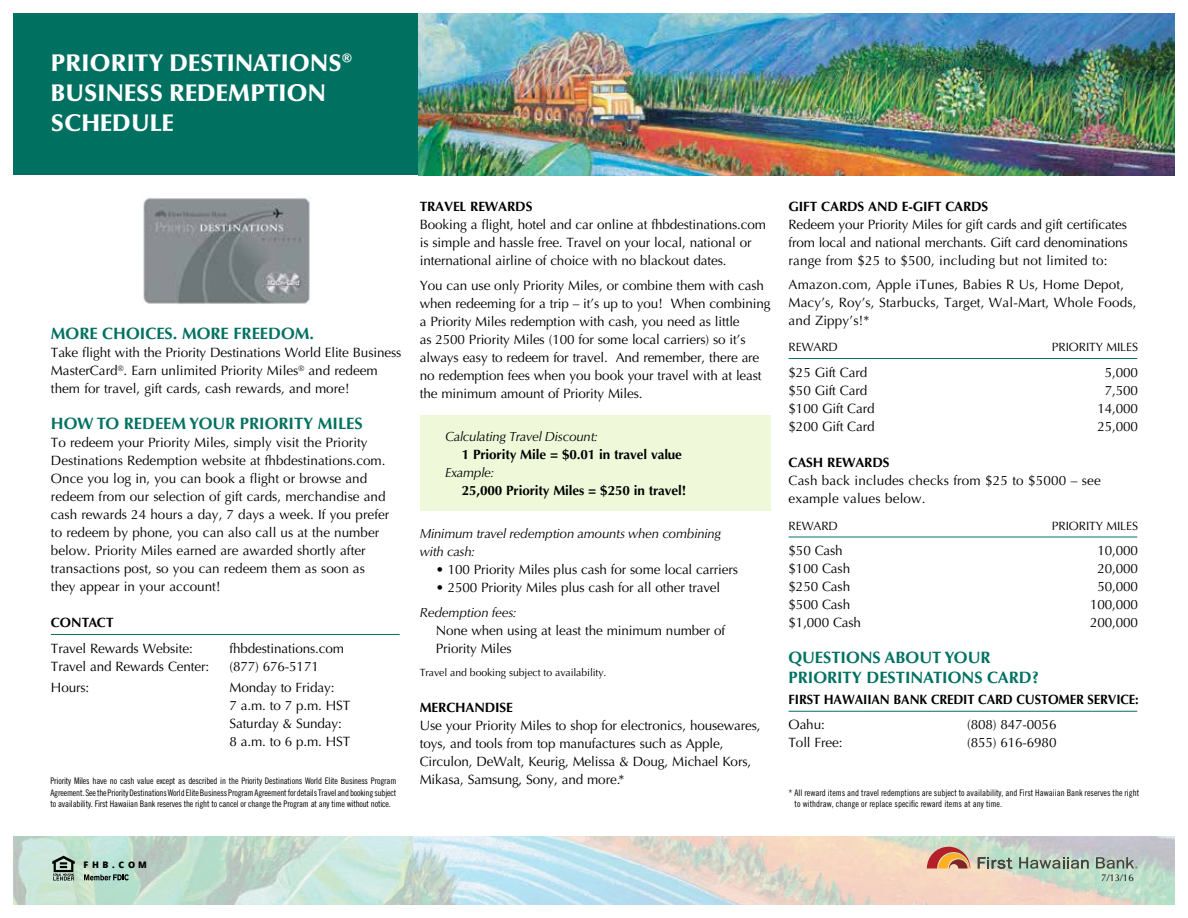
<style>
.page{position:relative;width:1188px;height:918px;background:#fff}
.page>*{position:absolute;margin:0;border:0;box-sizing:border-box;transform-origin:0 0}
.t1{font:900 24px/30px "Optima LT Std";color:#fff}
.t2{font:700 16.5px/19.5px "Optima LT Std";color:#007161}
.t3{font:13.5px/18px "Optima LT Std";letter-spacing:-.01em;color:#000}
.t4{font:13.5px/18px "Optima LT Std";letter-spacing:.01em;color:#000}
.t5{font:700 13.5px/18px "Optima LT Std";letter-spacing:-.01em;color:#000}
.t6{font:13.5px/18px "Optima Itlic";letter-spacing:-.01em;color:#000}
.t7{font:700 13.5px "Optima LT Std";letter-spacing:-.01em;color:#000;scale:.95 1}
.t8{font:12px "Optima LT Std";letter-spacing:-.01em;color:#000}
.t9{font:10.5px "Optima LT Std";letter-spacing:-.01em;color:#000}
.t10{font:9.75px "Optima LT Std";color:#000}
.t11{font:9px/11.2px "Trade Gothic Cond Eighteen";color:#000;text-align:justify}
.t12{font:800 9px "Open Sans";letter-spacing:.405em;color:#000}
.s1{font-size:21px}
.s2{font-family:"Optima Itlic";font-weight:400}
</style>
<div class="page">
<hr style="left:789px;top:711px;width:348px;height:1px;background:#007161">
<hr style="left:789px;top:537px;width:348px;height:1px;background:#007161">
<hr style="left:789px;top:358px;width:348px;height:1px;background:#007161">
<div style="left:420px;top:415px;width:351px;height:96px;background:#eff9d9"></div>
<hr style="left:51px;top:634px;width:349px;height:1px;background:#007161">
<div style="left:14px;top:14px;width:410px;height:162px;background:#007161"></div>
<img style="left:418px;top:13px;width:756px;height:162px">
<img style="left:143px;top:198px;width:168px;height:106px">
<img style="left:14px;top:837px;width:1160px;height:67px">
<svg style="left:84px;top:874px;width:45px;height:6px"></svg>
<img style="left:51px;top:855px;width:25px;height:25px">
<svg style="left:927px;top:847px;width:43px;height:22px"></svg>
<svg style="left:978px;top:857px;width:34px;height:12px"></svg>
<svg style="left:1019px;top:857px;width:70px;height:12px"></svg>
<svg style="left:1096px;top:857px;width:41px;height:12px"></svg>
<h1 class="t1" style="left:51px;top:48px;width:303px">PRIORITY DESTINATIONS<span class="s1">®<br></span>BUSINESS REDEMPTION<br>SCHEDULE</h1>
<h2 class="t2" style="left:51px;top:324px;width:265px">MORE CHOICES. MORE FREEDOM.</h2>
<p class="t3" style="left:51px;top:344px;width:352px">Take fight with the Priority Destinations World Elite Business<br>MasterCard<sup>®</sup>. Earn unlimited Priority Miles<sup>®</sup> and redeem them for travel, gift cards, cash rewards, and more!</p>
<h2 class="t2" style="left:51px;top:414px;width:313px">HOW TO REDEEM YOUR PRIORITY MILES</h2>
<p class="t3" style="left:51px;top:434px;width:340px">To redeem your Priority Miles, simply visit the Priority Destinations Redemption website at fhbdestinations.com.<br>Once you log in, you can book a fight or browse and redeem from our selection of gift cards, merchandise and cash rewards 24 hours a day, 7 days a week. If you prefer to redeem by phone, you can also call us at the number below. Priority Miles earned are awarded shortly after transactions post, so you can redeem them as soon as they appear in your account!</p>
<h3 class="t5" style="left:51px;top:614px;width:64px">CONTACT</h3>
<p class="t3" style="left:51px;top:639px;width:143px">Travel Rewards Website:</p>
<p class="t3" style="left:229px;top:639px;width:116px">fhbdestinations.com</p>
<p class="t3" style="left:51px;top:657px;width:160px">Travel and Rewards Center:</p>
<p class="t3" style="left:229px;top:657px;width:91px">(877) 676-5171</p>
<p class="t3" style="left:51px;top:679px;width:40px">Hours:</p>
<p class="t3" style="left:229px;top:679px;width:107px">Monday to Friday:</p>
<p class="t3" style="left:229px;top:697px;width:122px">7 a.m. to 7 p.m. HST</p>
<p class="t3" style="left:229px;top:714px;width:114px">Saturday &amp; Sunday:</p>
<p class="t3" style="left:229px;top:732px;width:122px">8 a.m. to 6 p.m. HST</p>
<p class="t11" style="left:50px;top:775px;width:347px">Priority Miles have no cash value except as described in the Priority Destinations World Elite Business Program Agreement. See the Priority Destinations World Elite Business Program Agreement for details Travel and booking subject to availability. First Hawaiian Bank reserves the right to cancel or change the Program at any time without notice.</p>
<h3 class="t5" style="left:420px;top:198px;width:114px">TRAVEL REWARDS</h3>
<p class="t3" style="left:420px;top:216px;width:348px">Booking a fight, hotel and car online at fhbdestinations.com is simple and hassle free. Travel on your local, national or international airline of choice with no blackout dates.</p>
<p class="t3" style="left:420px;top:277px;width:352px">You can use only Priority Miles, or combine them with cash when redeeming for a trip – it’s up to you! When combining a Priority Miles redemption with cash, you need as little<br>as 2500 Priority Miles (100 for some local carriers) so it’s always easy to redeem for travel. And remember, there are no redemption fees when you book your travel with at least the minimum amount of Priority Miles.</p>
<p class="t6" style="left:445px;top:428px;width:154px">Calculating Travel Discount:</p>
<p class="t5" style="left:462px;top:445px;width:222px">1 Priority Mile = $0.01 in travel value</p>
<p class="t5" style="left:462px;top:463px;width:226px;text-indent:-16px"><span class="s2">Example:<br></span>25,000 Priority Miles = $250 in travel!</p>
<p class="t6" style="left:430px;top:526px;width:293px;text-indent:-10px">Minimum travel redemption amounts hen combining ith cash:</p>
<p class="t3" style="left:436px;top:561px;width:304px">• 100 Priority Miles plus cash for some local carriers</p>
<p class="t3" style="left:436px;top:579px;width:286px">• 2500 Priority Miles plus cash for all other travel</p>
<p class="t6" style="left:420px;top:605px;width:98px">Redemption fees:</p>
<p class="t3" style="left:436px;top:622px;width:291px">None when using at least the minimum number of<br>Priority Miles</p>
<p class="t9" style="left:420px;top:666px;width:188px">Travel and booking subject to availability.</p>
<h3 class="t5" style="left:420px;top:699px;width:95px">MERCHANDISE</h3>
<p class="t3" style="left:420px;top:717px;width:342px">Use your Priority Miles to shop for electronics, housewares, toys, and tools from top manufactures such as Apple, Circulon, DeWalt, Keurig, Melissa &amp; Doug, Michael Kors, Mikasa, Samsung, Sony, and more.*</p>
<h3 class="t5" style="left:789px;top:198px;width:201px">GIFT CARDS AND E-GIFT CARDS</h3>
<p class="t3" style="left:789px;top:216px;width:341px;text-align:justify">Redeem your Priority Miles for gift cards and gift certifcates from local and national merchants. Gift card denominations range from $25 to $500, including but not limited to:</p>
<p class="t4" style="left:789px;top:276px;width:350px">Amazon.com, Apple iTunes, Babies R Us, Home Depot,<br>Macy’s, Roy’s, Starbucks, Target, Wal-Mart, Whole Foods, and Zippy’s!*</p>
<p class="t8" style="left:789px;top:340px;width:51px">REWARD</p>
<p class="t8" style="left:1052px;top:340px;width:88px">PRIORITY MILES</p>
<p class="t3" style="left:789px;top:363px;width:80px">$25 Gift Card</p>
<p class="t3" style="left:1105px;top:363px;width:35px">5,000</p>
<p class="t3" style="left:789px;top:381px;width:80px">$50 Gift Card</p>
<p class="t3" style="left:1105px;top:381px;width:35px">7,500</p>
<p class="t3" style="left:789px;top:399px;width:88px">$100 Gift Card</p>
<p class="t3" style="left:1097px;top:399px;width:42px">14,000</p>
<p class="t3" style="left:789px;top:417px;width:88px">$200 Gift Card</p>
<p class="t3" style="left:1097px;top:417px;width:42px">25,000</p>
<h3 class="t5" style="left:789px;top:453px;width:102px">CASH REWARDS</h3>
<p class="t4" style="left:789px;top:471px;width:314px">Cash back includes checks from $25 to $5000 – see example values below.</p>
<p class="t8" style="left:789px;top:519px;width:51px">REWARD</p>
<p class="t8" style="left:1052px;top:519px;width:88px">PRIORITY MILES</p>
<p class="t3" style="left:789px;top:542px;width:56px">$50 Cash</p>
<p class="t3" style="left:1097px;top:542px;width:42px">10,000</p>
<p class="t3" style="left:789px;top:560px;width:63px">$100 Cash</p>
<p class="t3" style="left:1097px;top:560px;width:42px">20,000</p>
<p class="t3" style="left:789px;top:578px;width:63px">$250 Cash</p>
<p class="t3" style="left:1097px;top:578px;width:42px">50,000</p>
<p class="t3" style="left:789px;top:596px;width:63px">$500 Cash</p>
<p class="t3" style="left:1090px;top:596px;width:49px">100,000</p>
<p class="t3" style="left:789px;top:614px;width:74px">$1,000 Cash</p>
<p class="t3" style="left:1090px;top:614px;width:49px">200,000</p>
<h2 class="t2" style="left:789px;top:648px;width:252px">QUESTIONS ABOUT YOUR<br>PRIORITY DESTINATIONS CARD?</h2>
<h3 class="t7" style="left:789px;top:692px;width:370px">FIRST HAWAIIAN BANK CREDIT CARD CUSTOMER SERVICE:</h3>
<p class="t3" style="left:789px;top:716px;width:38px">Oahu:</p>
<p class="t3" style="left:967px;top:716px;width:91px">(808) 847-0056</p>
<p class="t3" style="left:789px;top:734px;width:55px">Toll Free:</p>
<p class="t3" style="left:967px;top:734px;width:91px">(855) 616-6980</p>
<p class="t11" style="left:795px;top:787px;width:346px;text-indent:-6px">* All reward items and travel redemptions are subject to availability, and First Hawaiian Bank reserves the right to withdraw, change or replace specifc reward items at any time.</p>
<p class="t12" style="left:83px;top:858px;width:65px">FHB.COM</p>
<p class="t10" style="left:1101px;top:872px;width:34px">7/13/16</p>
</div>
